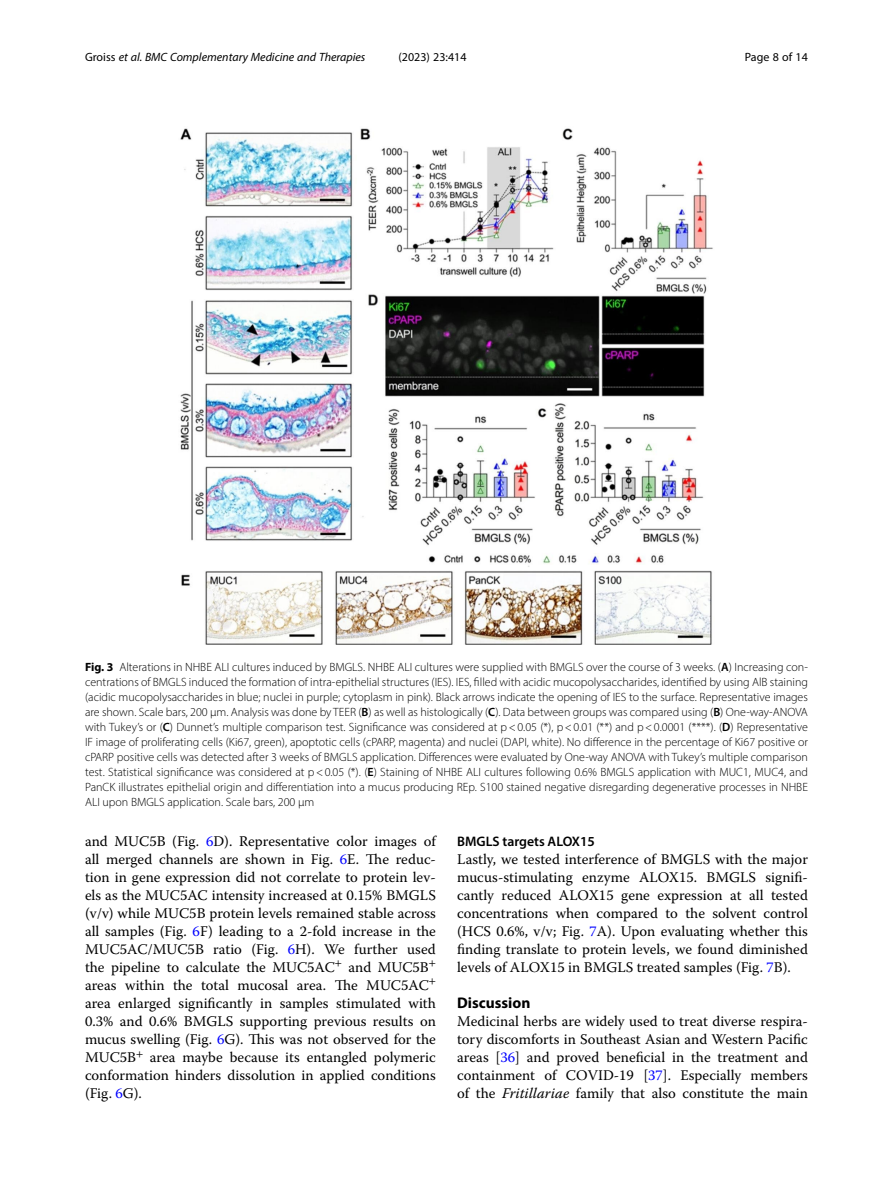
<style>
.page{position:relative;width:893px;height:1191px;background:#fff}
.page>*{position:absolute;margin:0;border:0;box-sizing:border-box;transform-origin:0 0}
.Head_1{font:700 15.45px "Myriad Pro";color:#000}
.Body_Text_Indent{font:14.7px/18px "Warnock Pro";color:#000;text-align:justify}
.Body_Text{font:14.7px/18px "Warnock Pro";color:#000;text-align:justify}
.Head_2{font:600 13.8px "Myriad Pro";color:#000}
.Figure_Caption{font:300 12px/15px "Myriad Pro";color:#000;text-align:justify}
.t1{font:italic 12px "Myriad Pro";color:#000}
.t2{font:12px "Myriad Pro";color:#000}
.s1{font-style:normal}
.s2{font-weight:700}
.s3{font-weight:600}
.s4{color:#00f}
.s5{font-style:italic}
</style>
<div class="page">
<img style="left:180px;top:128px;width:533px;height:516px">
<p class="t1" style="left:85px;top:50px;width:282px"><span class="s1">Groiss</span> et al. BMC Complementary Medicine and Therapies</p>
<p class="t2" style="left:398px;top:50px;width:70px">(2023) 23:414</p>
<p class="t2" style="left:745px;top:50px;width:65px">Page 8 of 14</p>
<p class="Figure_Caption" style="left:85px;top:659px;width:724px"><span class="s2">Fig. 3</span> Alterations in NHBE ALI cultures induced by BMGLS. NHBE ALI cultures were supplied with BMGLS over the course of 3 weeks. (<span class="s3">A</span>) Increasing con&shy;centrations of BMGLS induced the formation of intra-epithelial structures (IES). IES, filled with acidic mucopolysaccharides, identified by using AlB staining (acidic mucopolysaccharides in blue; nuclei in purple; cytoplasm in pink). Black arrows indicate the opening of IES to the surface. Representative images are shown. Scale bars, 200 μm. Analysis was done by TEER (<span class="s3">B</span>) as well as histologically (<span class="s3">C</span>). Data between groups was compared using (<span class="s3">B</span>) One-way-ANOVA with Tukey’s or (<span class="s3">C</span>) Dunnet’s multiple comparison test. Significance was considered at p&lt;0.05 (*), p&lt;0.01 (**) and p&lt;0.0001 (****). (<span class="s3">D</span>) Representative IF image of proliferating cells (Ki67, green), apoptotic cells (cPARP, magenta) and nuclei (DAPI, white). No difference in the percentage of Ki67 positive or cPARP positive cells was detected after 3 weeks of BMGLS application. Differences were evaluated by One-way ANOVA with Tukey’s multiple comparison test. Statistical significance was considered at p&lt;0.05 (*). (<span class="s3">E</span>) Staining of NHBE ALI cultures following 0.6% BMGLS application with MUC1, MUC4, and PanCK illustrates epithelial origin and differentiation into a mucus producing REp. S100 stained negative disregarding degenerative processes in NHBE ALI upon BMGLS application. Scale bars, 200 μm</p>
<p class="Body_Text_Indent" style="left:85px;top:832px;width:352px">and MUC5B (Fig. <span class="s4">6</span>D). Representative color images of all merged channels are shown in Fig. <span class="s4">6</span>E. The reduc&shy;tion in gene expression did not correlate to protein lev&shy;els as the MUC5AC intensity increased at 0.15% BMGLS (v/v) while MUC5B protein levels remained stable across all samples (Fig. <span class="s4">6</span>F) leading to a 2-fold increase in the MUC5AC/MUC5B ratio (Fig. <span class="s4">6</span>H). We further used the pipeline to calculate the MUC5AC<sup>+</sup> and MUC5B<sup>+ </sup>areas within the total mucosal area. The MUC5AC<sup>+ </sup>area enlarged significantly in samples stimulated with 0.3% and 0.6% BMGLS supporting previous results on mucus swelling (Fig. <span class="s4">6</span>G). This was not observed for the MUC5B<sup>+</sup> area maybe because its entangled polymeric conformation hinders dissolution in applied conditions (Fig. <span class="s4">6</span>G).</p>
<p class="Head_2" style="left:457px;top:833px;width:139px">BMGLS targets ALOX15</p>
<p class="Body_Text" style="left:457px;top:850px;width:352px">Lastly, we tested interference of BMGLS with the major mucus-stimulating enzyme ALOX15. BMGLS signifi&shy;cantly reduced ALOX15 gene expression at all tested concentrations when compared to the solvent control (HCS 0.6%, v/v; Fig. <span class="s4">7</span>A). Upon evaluating whether this finding translate to protein levels, we found diminished levels of ALOX15 in BMGLS treated samples (Fig. <span class="s4">7</span>B).</p>
<p class="Head_1" style="left:457px;top:993px;width:75px">Discussion</p>
<p class="Body_Text" style="left:457px;top:1012px;width:352px">Medicinal herbs are widely used to treat diverse respira&shy;tory discomforts in Southeast Asian and Western Pacific areas [<span class="s4">36</span>] and proved beneficial in the treatment and containment of COVID-19 [<span class="s4">37</span>]. Especially members of the <span class="s5">Fritillariae</span> family that also constitute the main</p>
</div>
